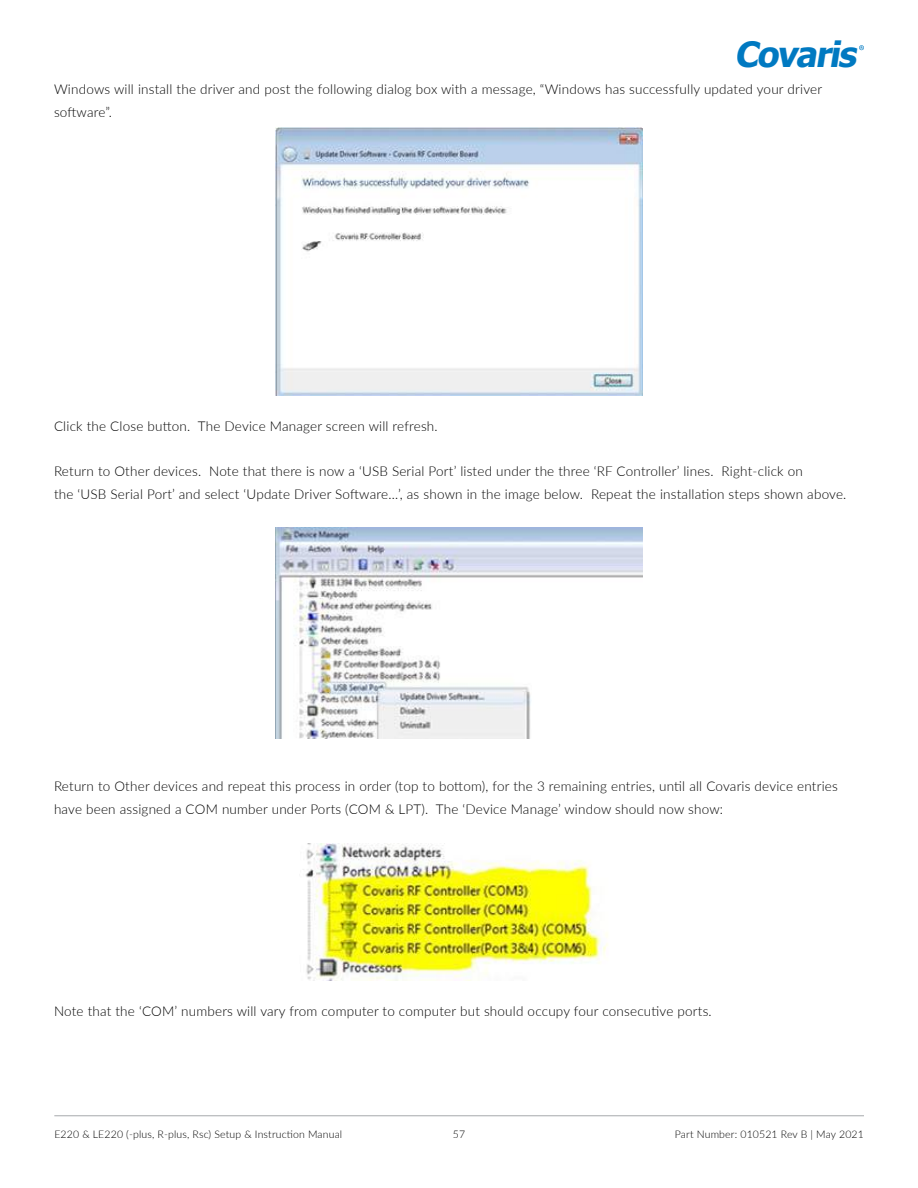
<style>
.page{position:relative;width:918px;height:1188px;background:#fff}
.page>*{position:absolute;margin:0;border:0;box-sizing:border-box;transform-origin:0 0}
.t1{font:italic 700 35.1px "Tahoma";color:#0079c1}
.t2{font:300 13.5px/22.5px "Lato";letter-spacing:.015em;color:#000}
.t3{font:300 10.5px "Lato";letter-spacing:.015em;color:#000}
</style>
<div class="page">
<hr style="left:54px;top:1115px;width:810px;height:1px;background:#a7a9ac">
<svg style="left:859px;top:45px;width:5px;height:5px"></svg>
<img style="left:275px;top:127px;width:368px;height:269px">
<img style="left:275px;top:527px;width:368px;height:212px">
<img style="left:303px;top:843px;width:305px;height:138px">
<h1 class="t1" style="left:735px;top:32px;width:131px">Covaris</h1>
<p class="t2" style="left:54px;top:77px;width:770px">Windows will install the driver and post the following dialog box with a message, “Windows has successfully updated your driver software”.</p>
<p class="t2" style="left:54px;top:415px;width:385px">Click the Close button. The Device Manager screen will refresh.</p>
<p class="t2" style="left:54px;top:460px;width:794px">Return to Other devices. Note that there is now a ‘USB Serial Port’ listed under the three ‘RF Controller’ lines. Right-click on<br>the ‘USB Serial Port’ and select ‘Update Driver Software…’, as shown in the image below. Repeat the installation steps shown above.</p>
<p class="t2" style="left:54px;top:775px;width:785px">Return to Other devices and repeat this process in order (top to bottom), for the 3 remaining entries, until all Covaris device entries have been assigned a COM number under Ports (COM &amp; LPT). The ‘Device Manage’ window should now show:</p>
<p class="t2" style="left:54px;top:1000px;width:659px">Note that the ‘COM’ numbers will vary from computer to computer but should occupy four consecutive ports.</p>
<p class="t3" style="left:54px;top:1127px;width:289px">E220 &amp; LE220 (-plus, R-plus, Rsc) Setup &amp; Instruction Manual</p>
<p class="t3" style="left:675px;top:1127px;width:191px">Part Number: 010521 Rev B | May 2021</p>
<p class="t3" style="left:453px;top:1127px;width:14px">57</p>
</div>
